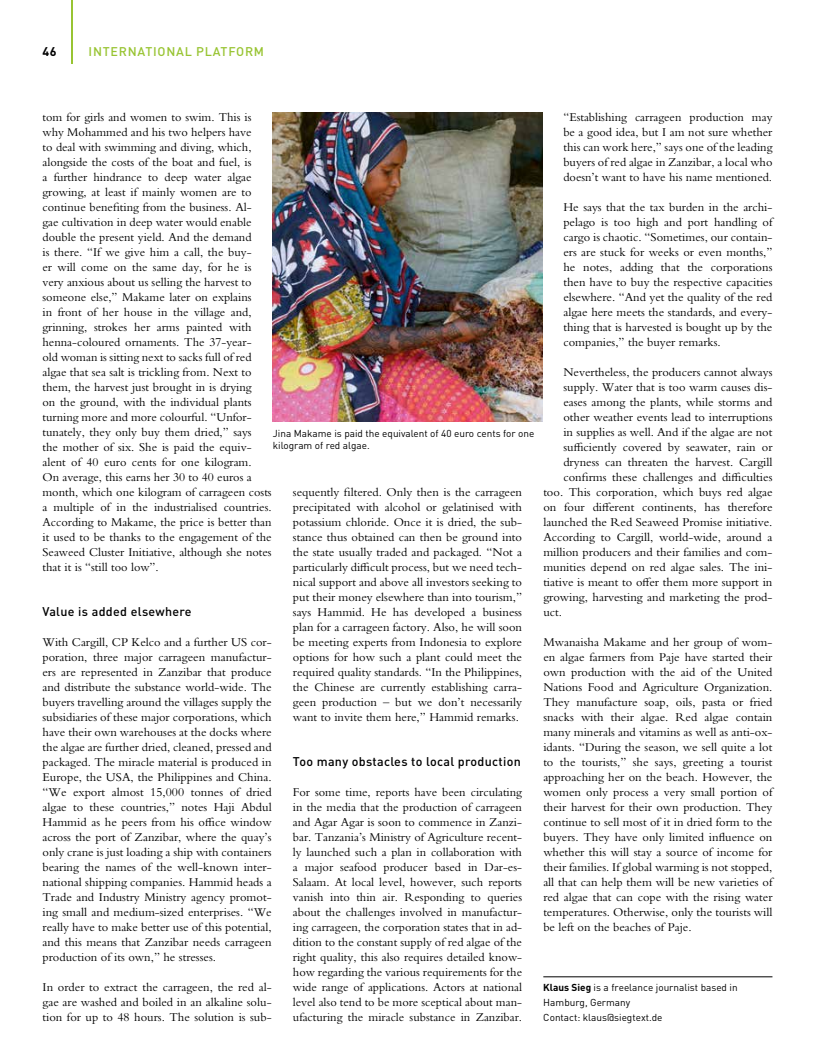
<style>
.page{position:relative;width:815px;height:1063px;background:#fff}
.page>*{position:absolute;margin:0;border:0;box-sizing:border-box;transform-origin:0 0}
.t1{font:12.5px/15px "Bembo Std";color:#000;text-align:justify}
.t2{font:500 12.5px "DIN Pro";letter-spacing:.025em;color:#000}
.t3{font:500 12.5px "DIN Pro";letter-spacing:.06em;color:#98c432}
.t4{font:700 12.5px "DIN Pro";color:#000}
.t5{font:10px/15px "DIN Pro";color:#000}
.s1{font-weight:700}
</style>
<div class="page">
<hr style="left:71px;top:0;width:2px;height:64px;background:#98c432">
<hr style="left:543px;top:977px;width:229px;height:1px;background:#000">
<img style="left:273px;top:112px;width:269px;height:309px">
<p class="t4" style="left:43px;top:43px;width:16px">46</p>
<p class="t3" style="left:89px;top:43px;width:177px">INTERNATIONAL PLATFORM</p>
<p class="t1" style="left:43px;top:110px;width:231px;text-align:left">tom for girls and women to swim. This is why Mohammed and his two helpers have<br>to deal with swimming and diving, which, alongside the costs of the boat and fuel, is<br>a further hindrance to deep water algae growing, at least if mainly women are to continue benefiting from the business. Al-<br>gae cultivation in deep water would enable double the present yield. And the demand<br>is there. “If we give him a call, the buy-<br>er will come on the same day, for he is very anxious about us selling the harvest to someone else,” Makame later on explains<br>in front of her house in the village and, grinning, strokes her arms painted with henna-coloured ornaments. The 37-year-<br>old woman is sitting next to sacks full of red algae that sea salt is trickling from. Next to them, the harvest just brought in is drying<br>on the ground, with the individual plants turning more and more colourful. “Unfor&shy;tunately, they only buy them dried,” says<br>the mother of six. She is paid the equiv&shy;alent of 40 euro cents for one kilogram.<br>On average, this earns her 30 to 40 euros a month, which one kilogram of carrageen costs a multiple of in the industrialised countries.<br>According to Makame, the price is better than it used to be thanks to the engagement of the Seaweed Cluster Initiative, although she notes that it is “still too low”.</p>
<p class="t2" style="left:43px;top:603px;width:151px">Value is added elsewhere</p>
<p class="t1" style="left:43px;top:635px;width:231px">With Cargill, CP Kelco and a further US cor&shy;poration, three major carrageen manufactur&shy;ers are represented in Zanzibar that produce and distribute the substance world-wide. The buyers travelling around the villages supply the subsidiaries of these major corporations, which have their own warehouses at the docks where the algae are further dried, cleaned, pressed and packaged. The miracle material is produced in Europe, the USA, the Philippines and China. “We export almost 15,000 tonnes of dried algae to these countries,” notes Haji Abdul Hammid as he peers from his office window across the port of Zanzibar, where the quay’s only crane is just loading a ship with containers bearing the names of the well-known inter&shy;national shipping companies. Hammid heads a Trade and Industry Ministry agency promot&shy;ing small and medium-sized enterprises. “We really have to make better use of this potential, and this means that Zanzibar needs carrageen production of its own,” he stresses.</p>
<p class="t1" style="left:43px;top:980px;width:231px">In order to extract the carrageen, the red al&shy;gae are washed and boiled in an alkaline solu&shy;tion for up to 48 hours. The solution is sub-</p>
<p class="t5" style="left:273px;top:427px;width:263px;line-height:12px">Jina Makame is paid the equivalent of 40 euro cents for one kilogram of red algae.</p>
<p class="t1" style="left:293px;top:485px;width:231px">sequently filtered. Only then is the carrageen precipitated with alcohol or gelatinised with potassium chloride. Once it is dried, the sub&shy;stance thus obtained can then be ground into the state usually traded and packaged. “Not a particularly difficult process, but we need tech&shy;nical support and above all investors seeking to put their money elsewhere than into tourism,” says Hammid. He has developed a business plan for a carrageen factory. Also, he will soon be meeting experts from Indonesia to explore options for how such a plant could meet the required quality standards. “In the Philippines, the Chinese are currently establishing carra&shy;geen production – but we don’t necessarily want to invite them here,” Hammid remarks.</p>
<p class="t2" style="left:293px;top:753px;width:229px">Too many obstacles to local production</p>
<p class="t1" style="left:293px;top:785px;width:231px">For some time, reports have been circulating in the media that the production of carrageen and Agar Agar is soon to commence in Zanzi&shy;bar. Tanzania’s Ministry of Agriculture recent&shy;ly launched such a plan in collaboration with a major seafood producer based in Dar-es-Salaam. At local level, however, such reports vanish into thin air. Responding to queries about the challenges involved in manufactur&shy;ing carrageen, the corporation states that in ad&shy;dition to the constant supply of red algae of the right quality, this also requires detailed know&shy;how regarding the various requirements for the wide range of applications. Actors at national level also tend to be more sceptical about man&shy;ufacturing the miracle substance in Zanzibar.</p>
<p class="t1" style="left:563px;top:110px;width:211px">“Establishing carrageen production may be a good idea, but I am not sure whether this can work here,” says one of the leading buyers of red algae in Zanzibar, a local who doesn’t want to have his name mentioned.</p>
<p class="t1" style="left:563px;top:200px;width:211px">He says that the tax burden in the archi&shy;pelago is too high and port handling of cargo is chaotic. “Sometimes, our contain&shy;ers are stuck for weeks or even months,” he notes, adding that the corporations then have to buy the respective capacities elsewhere. “And yet the quality of the red algae here meets the standards, and every&shy;thing that is harvested is bought up by the companies,” the buyer remarks.</p>
<p class="t1" style="left:563px;top:365px;width:211px">Nevertheless, the producers cannot always</p>
<p class="t1" style="left:563px;top:380px;width:211px">supply. Water that is too warm causes dis-</p>
<p class="t1" style="left:563px;top:395px;width:211px">eases among the plants, while storms and</p>
<p class="t1" style="left:563px;top:410px;width:211px">other weather events lead to interruptions</p>
<p class="t1" style="left:563px;top:425px;width:211px">in supplies as well. And if the algae are not</p>
<p class="t1" style="left:563px;top:440px;width:211px">sufficiently covered by seawater, rain or</p>
<p class="t1" style="left:563px;top:455px;width:211px">dryness can threaten the harvest. Cargill</p>
<p class="t1" style="left:563px;top:470px;width:211px">confirms these challenges and difficulties</p>
<p class="t1" style="left:543px;top:485px;width:231px">too. This corporation, which buys red algae</p>
<p class="t1" style="left:543px;top:500px;width:231px">on four different continents, has therefore</p>
<p class="t1" style="left:543px;top:515px;width:231px">launched the Red Seaweed Promise initiative.</p>
<p class="t1" style="left:543px;top:530px;width:231px">According to Cargill, world-wide, around a</p>
<p class="t1" style="left:543px;top:545px;width:231px">million producers and their families and com-</p>
<p class="t1" style="left:543px;top:560px;width:231px">munities depend on red algae sales. The ini-</p>
<p class="t1" style="left:543px;top:575px;width:231px">tiative is meant to offer them more support in</p>
<p class="t1" style="left:543px;top:590px;width:231px">growing, harvesting and marketing the prod-</p>
<p class="t1" style="left:543px;top:605px;width:20px">uct.</p>
<p class="t1" style="left:543px;top:635px;width:231px">Mwanaisha Makame and her group of wom&shy;en algae farmers from Paje have started their own production with the aid of the United Nations Food and Agriculture Organization.<br>They manufacture soap, oils, pasta or fried snacks with their algae. Red algae contain many minerals and vitamins as well as anti-ox&shy;idants. “During the season, we sell quite a lot to the tourists,” she says, greeting a tourist approaching her on the beach. However, the women only process a very small portion of their harvest for their own production. They continue to sell most of it in dried form to the buyers. They have only limited influence on whether this will stay a source of income for their families. If global warming is not stopped, all that can help them will be new varieties of red algae that can cope with the rising water temperatures. Otherwise, only the tourists will be left on the beaches of Paje.</p>
<p class="t5" style="left:543px;top:980px;width:196px"><span class="s1">Klaus Sieg</span> is a freelance journalist based in<br>Hamburg, Germany<br>Contact: klaus@siegtext.de</p>
</div>
